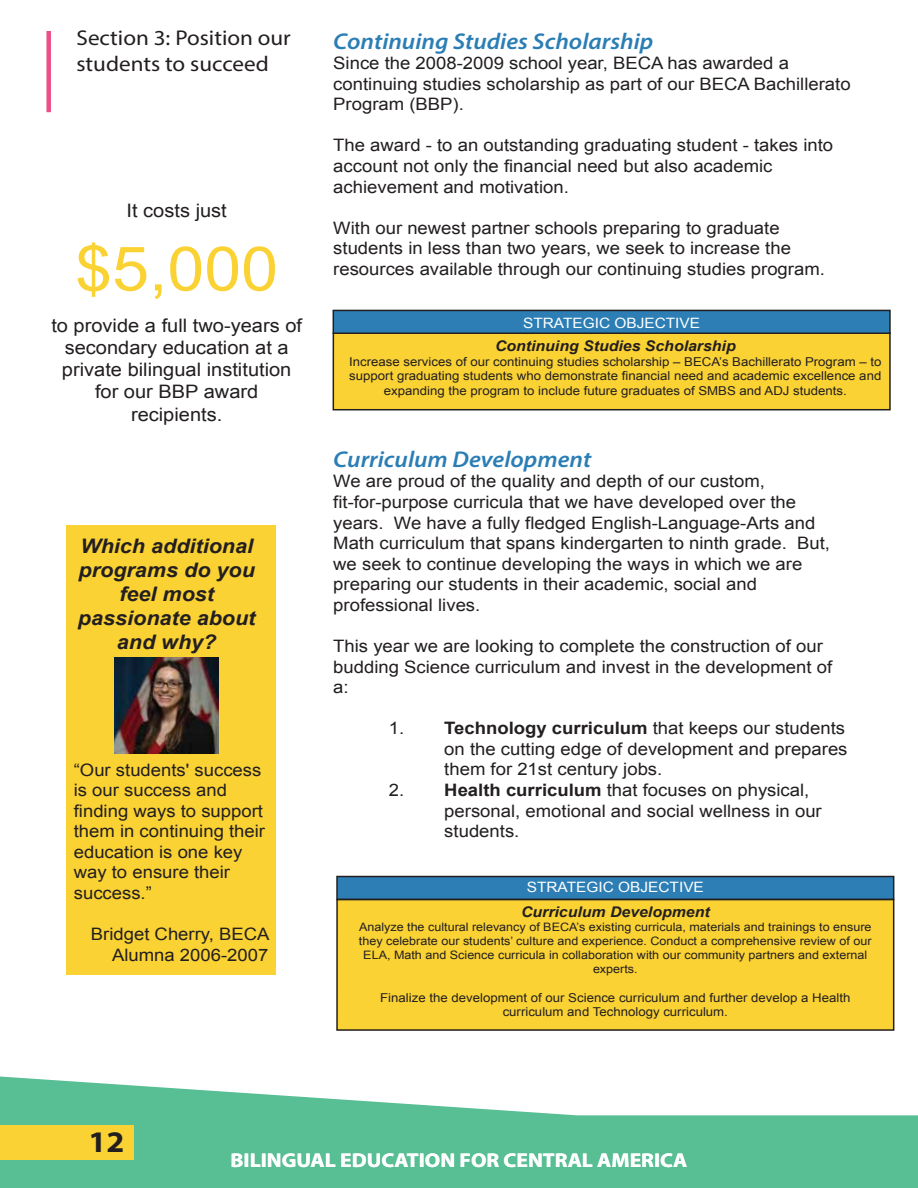
<style>
.page{position:relative;width:918px;height:1188px;background:#fff}
.page>*{position:absolute;margin:0;border:0;box-sizing:border-box;transform-origin:0 0}
.t1{font:61.5px "Arial";color:#fad234;scale:1.08 1}
.t2{font:700 30px "Myriad Pro";color:#231f20;scale:1.08 1}
.t3{font:italic 600 22.8px "Myriad Pro";color:#2b7eb5;scale:1.08 1}
.t4{font:21.45px/25.7px "Myriad Pro";color:#231f20;scale:1.08 1}
.t5{font:italic 700 19.95px/24px "Arial";color:#231f20;text-align:center;scale:1.08 1}
.t6{font:700 19.95px "Myriad Pro";color:#fff;scale:1.08 1}
.t7{font:18.6px/22.4px "Arial";color:#231f20;text-align:center;scale:1.08 1}
.t8{font:17.1px/20.5px "Arial";color:#231f20;scale:1.08 1}
.t9{font:italic 700 14.7px "Arial";color:#231f20;scale:1.08 1}
.t10{font:14.25px "Arial";color:#fff;scale:1.08 1}
.t11{font:12.3px/14.7px "Arial";color:#231f20;text-align:center;scale:1.08 1}
.t12{font:11.7px/14px "Arial";color:#231f20;text-align:center;scale:1.08 1}
.s1{font-weight:700}
</style>
<div class="page">
<div style="left:46px;top:31px;width:5px;height:81px;background:#ec4f88"></div>
<div style="left:337px;top:900px;width:557px;height:130px;background:#fad234"></div>
<div style="left:336px;top:899px;width:558px;height:132px;border:2px solid #231f20"></div>
<div style="left:336px;top:876px;width:558px;height:24px;background:#2c7eb5;border:2px solid #231f20"></div>
<div style="left:67px;top:525px;width:209px;height:450px;background:#fad234"></div>
<img style="left:114px;top:657px;width:105px;height:97px">
<div style="left:333px;top:333px;width:557px;height:77px;background:#fad234"></div>
<div style="left:333px;top:332px;width:558px;height:78px;border:2px solid #231f20"></div>
<div style="left:333px;top:310px;width:558px;height:24px;background:#2c7eb5;border:2px solid #231f20"></div>
<svg style="left:0;top:1077px;width:918px;height:111px;fill:#58be94"></svg>
<div style="left:0;top:1125px;width:133px;height:35px;background:#fad234"></div>
<p class="t4" style="left:76px;top:25px;width:200px">Section 3: Position our students to succeed</p>
<p class="t7" style="left:127px;top:199px;width:94px">It costs just</p>
<h1 class="t1" style="left:75px;top:229px;width:189px">$5,000</h1>
<p class="t7" style="left:51px;top:314px;width:234px">to provide a full two-years of secondary education at a private bilingual institution for our BBP award recipients.</p>
<p class="t5" style="left:78px;top:534px;width:166px">Which additional programs do you feel most passionate about and why?</p>
<p class="t8" style="left:74px;top:759px;width:179px">“Our students' success is our success and finding ways to support them in continuing their education is one key way to ensure their success.”</p>
<p class="t8" style="left:91px;top:924px;width:167px;text-align:right">Bridget Cherry, BECA<br>Alumna 2006-2007</p>
<h3 class="t3" style="left:333px;top:26px;width:298px">Continuing Studies Scholarship</h3>
<p class="t8" style="left:333px;top:53px;width:481px">Since the 2008-2009 school year, BECA has awarded a continuing studies scholarship as part of our BECA Bachillerato<br>Program (BBP).</p>
<p class="t8" style="left:333px;top:135px;width:464px">The award - to an outstanding graduating student - takes into account not only the financial need but also academic achievement and motivation.</p>
<p class="t8" style="left:333px;top:218px;width:457px">With our newest partner schools preparing to graduate students in less than two years, we seek to increase the resources available through our continuing studies program.</p>
<p class="t10" style="left:523px;top:313px;width:165px">STRATEGIC OBJECTIVE</p>
<p class="t9" style="left:495px;top:336px;width:224px">Continuing Studies Scholarship</p>
<p class="t11" style="left:349px;top:354px;width:494px">Increase services of our continuing studies scholarship – BECA’s Bachillerato Program – to support graduating students who demonstrate financial need and academic excellence and expanding the program to include future graduates of SMBS and ADJ students.</p>
<h3 class="t3" style="left:333px;top:445px;width:240px">Curriculum Development</h3>
<p class="t8" style="left:333px;top:471px;width:462px">We are proud of the quality and depth of our custom, fit-for-purpose curricula that we have developed over the years. We have a fully fledged English-Language-Arts and Math curriculum that spans kindergarten to ninth grade. But, we seek to continue developing the ways in which we are preparing our students in their academic, social and professional lives.</p>
<p class="t8" style="left:333px;top:636px;width:463px">This year we are looking to complete the construction of our budding Science curriculum and invest in the development of a:</p>
<p class="t8" style="left:444px;top:718px;width:375px;text-indent:-56px">1. <span class="s1">Technology curriculum</span> that keeps our students on the cutting edge of development and prepares them for 21st century jobs.</p>
<p class="t8" style="left:444px;top:780px;width:351px;text-indent:-56px">2. <span class="s1">Health curriculum</span> that focuses on physical, personal, emotional and social wellness in our students.</p>
<p class="t10" style="left:527px;top:878px;width:165px">STRATEGIC OBJECTIVE</p>
<p class="t9" style="left:521px;top:902px;width:176px">Curriculum Development</p>
<p class="t12" style="left:359px;top:920px;width:476px">Analyze the cultural relevancy of BECA’s existing curricula, materials and trainings to ensure they celebrate our students’ culture and experience. Conduct a comprehensive review of our ELA, Math and Science curricula in collaboration with our community partners and external experts.</p>
<p class="t11" style="left:380px;top:990px;width:437px">Finalize the development of our Science curriculum and further develop a Health curriculum and Technology curriculum.</p>
<h2 class="t2" style="left:89px;top:1122px;width:35px">12</h2>
<p class="t6" style="left:231px;top:1150px;width:425px">BILINGUAL EDUCATION FOR CENTRAL AMERICA</p>
</div>
